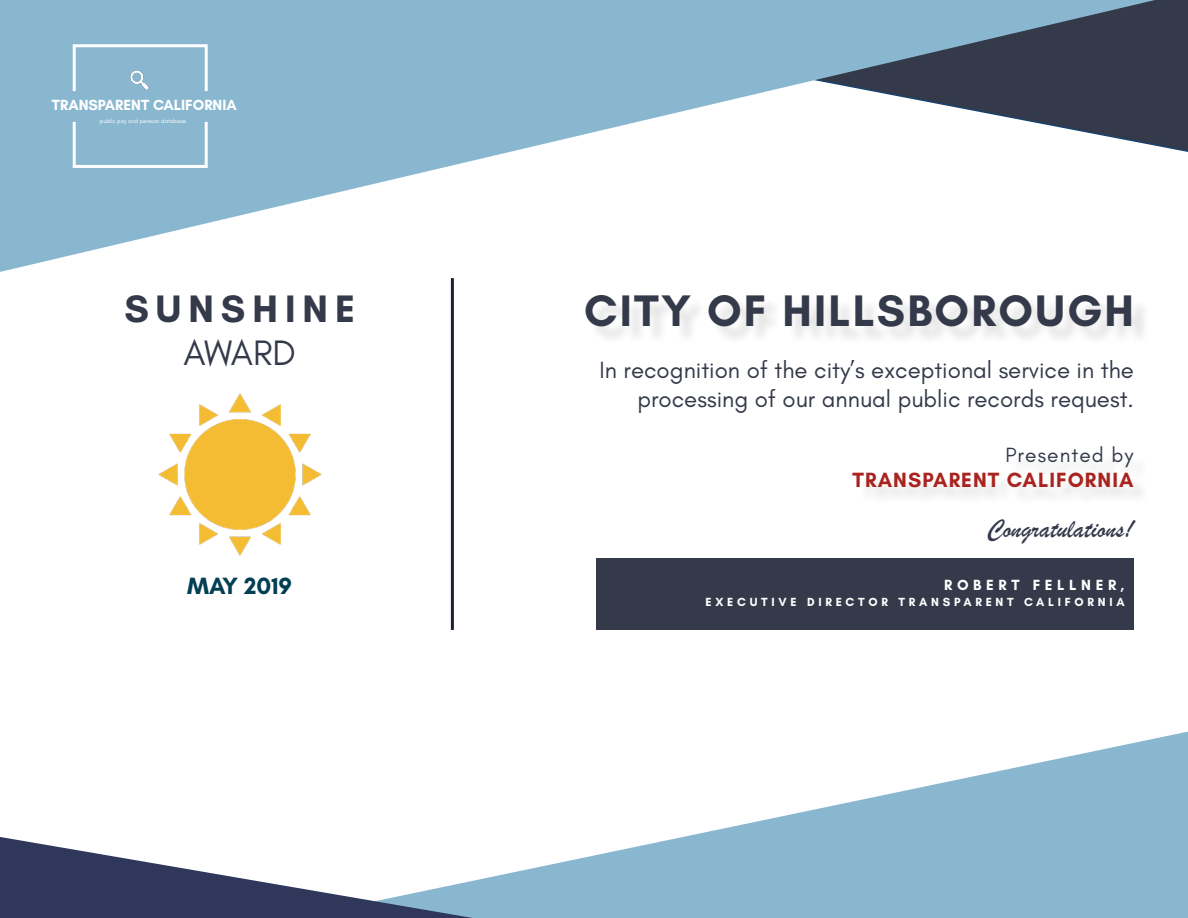
<style>
.page{position:relative;width:1188px;height:918px;background:#fff}
.page>*{position:absolute;margin:0;border:0;box-sizing:border-box;transform-origin:0 0}
.t1{font:700 45px "Glacial Indifference";letter-spacing:.05em;color:#343a4a}
.t2{font:700 39px "Glacial Indifference";letter-spacing:.18em;color:#343a4a}
.t3{font:36px "Glacial Indifference";letter-spacing:-.02em;color:#343a4a}
.t4{font:27px "Brush Script";color:#343a4a}
.t5{font:24px/28.8px "Glacial Indifference";color:#343a4a;text-align:right}
.t6{font:700 24px "Glacial Indifference";color:#023e54}
.t7{font:700 21px "Glacial Indifference";letter-spacing:.05em;color:#a92420}
.t8{font:21px "Glacial Indifference";letter-spacing:.05em;color:#343a4a}
.t9{font:700 15px "Glacial Indifference";color:#fff}
.t10{font:700 15px "Glacial Indifference";letter-spacing:.31em;color:#fff}
.t11{font:700 12px "Glacial Indifference";letter-spacing:.31em;color:#fff}
.t12{font:6px "Glacial Indifference";color:#fff}
</style>
<div class="page">
<div style="left:1155px;top:0;width:33px;height:152px;background:#343a4a"></div>
<svg style="left:473px;top:732px;width:715px;height:186px;fill:#89b7d0"></svg>
<svg style="left:0;top:0;width:1155px;height:272px;fill:#89b7d0"></svg>
<svg style="left:0;top:837px;width:473px;height:81px"></svg>
<hr style="left:451px;top:278px;width:3px;height:352px;background:#1c2230">
<div style="left:597px;top:559px;width:537px;height:71px;background:#343a4a"></div>
<div style="left:73px;top:44px;width:135px;height:124px;border:3px solid #fff"></div>
<div style="left:55px;top:91px;width:181px;height:31px;background:#89b7d0"></div>
<img style="left:128px;top:69px;width:23px;height:22px">
<img style="left:158px;top:393px;width:164px;height:163px">
<div style="left:588px;top:297px;width:562px;height:48px;background:#f8f7f8"></div>
<p class="t9" style="left:52px;top:96px;width:186px">TRANSPARENT CALIFORNIA</p>
<p class="t12" style="left:100px;top:118px;width:88px">public pay and pension database</p>
<p class="t2" style="left:124px;top:285px;width:232px">SUNSHINE</p>
<p class="t3" style="left:184px;top:333px;width:114px">AWARD</p>
<p class="t6" style="left:187px;top:571px;width:106px">MAY 2019</p>
<p class="t1" style="left:584px;top:283px;width:551px">CITY OF HILLSBOROUGH</p>
<p class="t5" style="left:600px;top:356px;width:536px">In recognition of the city’s exceptional service in the processing of our annual public records request.</p>
<p class="t8" style="left:1005px;top:443px;width:130px">Presented by</p>
<p class="t7" style="left:853px;top:467px;width:282px">TRANSPARENT CALIFORNIA</p>
<p class="t4" style="left:987px;top:512px;width:148px">Congratulations!</p>
<p class="t10" style="left:944px;top:575px;width:182px">ROBERT FELLNER,</p>
<p class="t11" style="left:706px;top:595px;width:421px">EXECUTIVE DIRECTOR TRANSPARENT CALIFORNIA</p>
</div>
